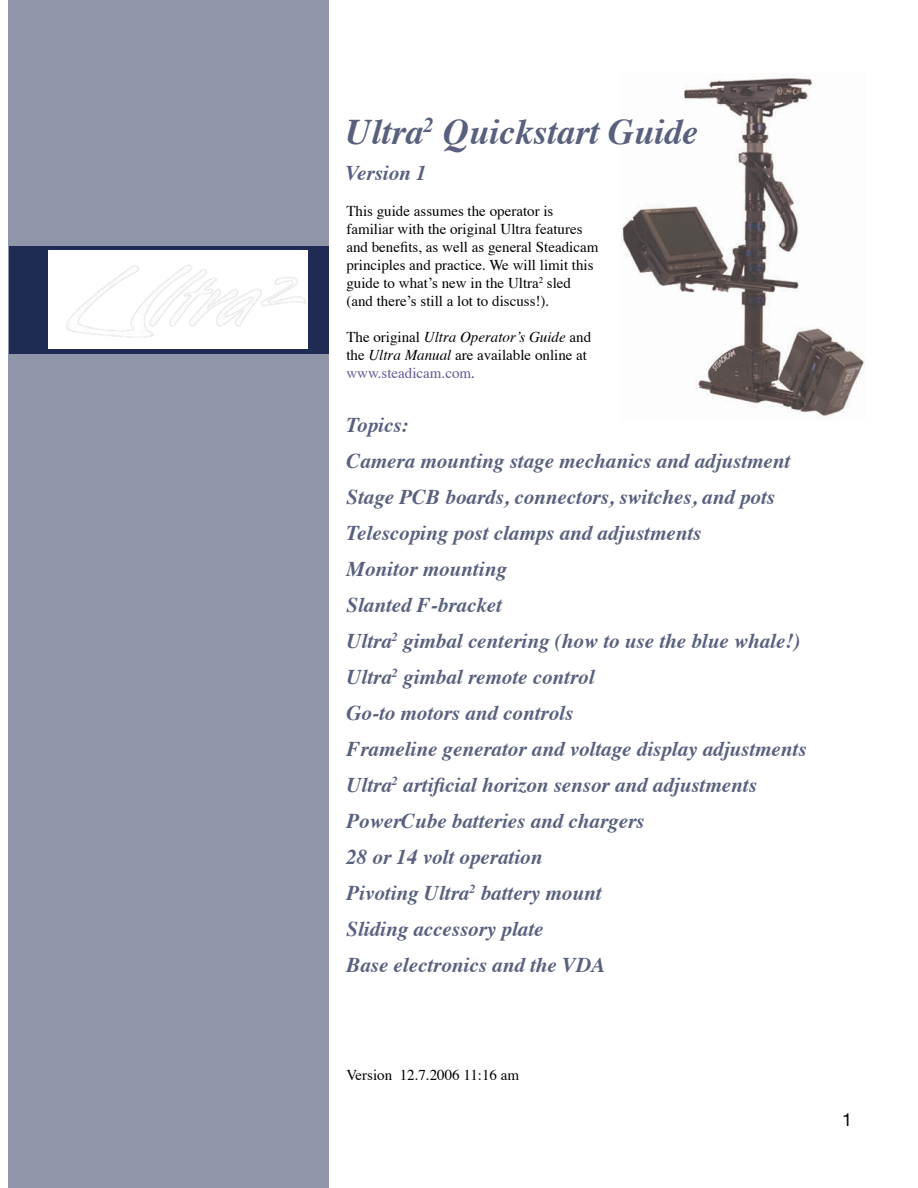
<style>
.page{position:relative;width:918px;height:1188px;background:#fff}
.page>*{position:absolute;margin:0;border:0;box-sizing:border-box;transform-origin:0 0}
.t1{font:italic 700 36px "Times";color:#58607e}
.t2{font:italic 700 21px/36px "Times";color:#58607e}
.t3{font:18px "Helvetica Neue";color:#000}
.t4{font:15px/18px "Times";color:#000}
.s1{font-style:italic}
.s2{color:#615895}
.s3{color:#392e7a}
</style>
<div class="page">
<div style="left:8px;top:0;width:320px;height:1188px;background:#9095a9"></div>
<div style="left:9px;top:246px;width:319px;height:108px;background:#202b53"></div>
<img style="left:49px;top:250px;width:258px;height:99px">
<img style="left:621px;top:77px;width:243px;height:341px">
<h1 class="t1" style="left:346px;top:98px;width:354px">Ultra<sup>2</sup> Quickstart Guide</h1>
<p class="t2" style="left:346px;top:153px;width:83px">Version 1</p>
<p class="t4" style="left:346px;top:201px;width:254px">This guide assumes the operator is familiar with the original Ultra features and benefits, as well as general Steadicam principles and practice. We will limit this guide to what’s new in the Ultra<sup>2</sup> sled (and there’s still a lot to discuss!).</p>
<p class="t4" style="left:346px;top:327px;width:246px">The original <span class="s1">Ultra Operator’s Guide</span> and the <span class="s1">Ultra Manual</span> are available online at <span class="s2">www.steadicam.com</span><span class="s3">.</span></p>
<p class="t2" style="left:346px;top:405px;width:462px">Topics:<br>Camera mounting stage mechanics and adjustment Stage PCB boards, connectors, switches, and pots Telescoping post clamps and adjustments<br>Monitor mounting<br>Slanted F-bracket<br>Ultra<sup>2</sup> gimbal centering (how to use the blue whale!)<br>Ultra<sup>2</sup> gimbal remote control<br>Go-to motors and controls<br>Frameline generator and voltage display adjustments Ultra<sup>2</sup> artificial horizon sensor and adjustments PowerCube batteries and chargers<br>28 or 14 volt operation<br>Pivoting Ultra<sup>2</sup> battery mount<br>Sliding accessory plate<br>Base electronics and the VDA</p>
<p class="t4" style="left:346px;top:1065px;width:174px">Version 12.7.2006 11:16 am</p>
<p class="t3" style="left:842px;top:1109px;width:12px">1</p>
</div>
